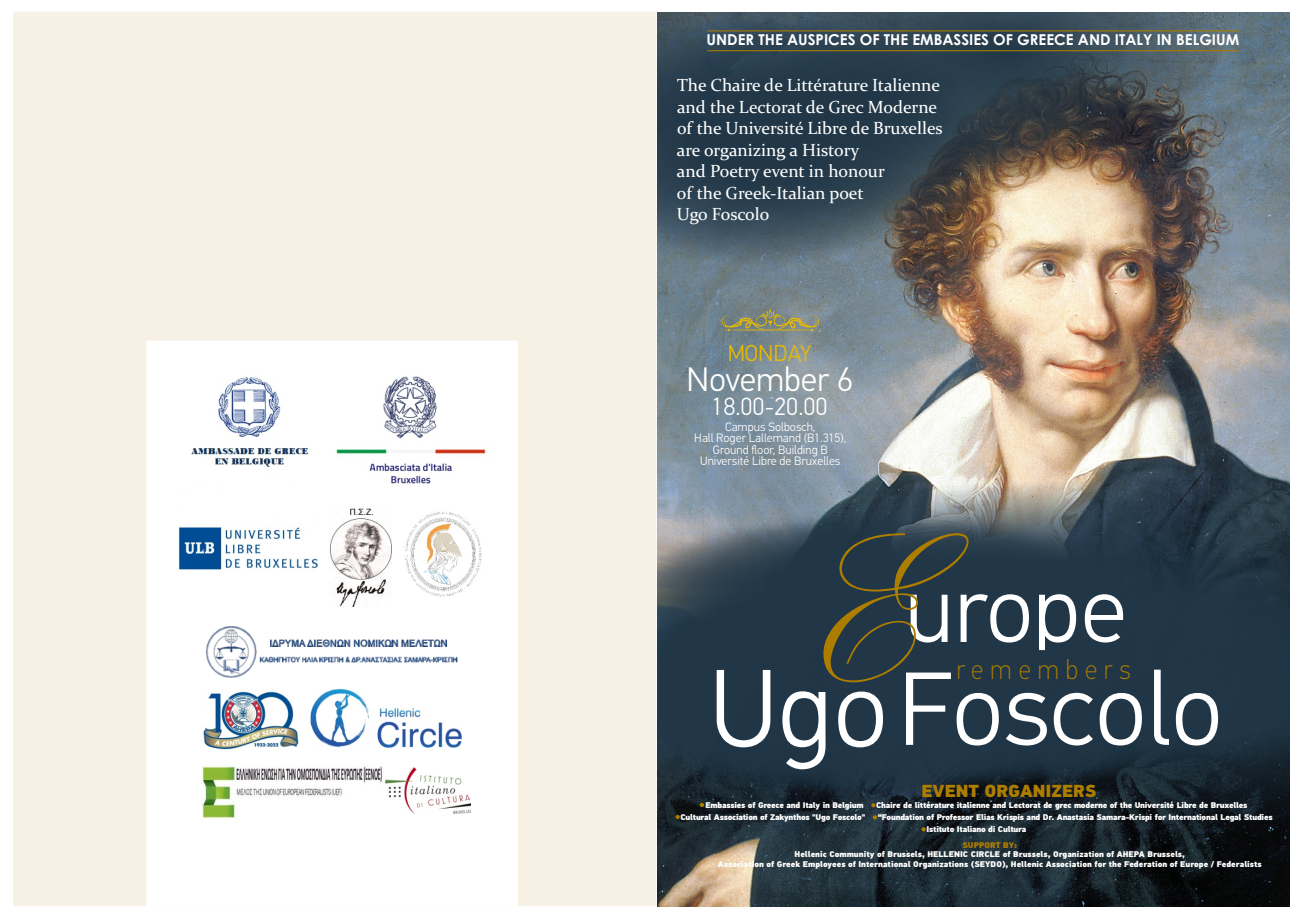
<style>
.page{position:relative;width:1303px;height:920px;background:#fff}
.page>*{position:absolute;margin:0;border:0;box-sizing:border-box;transform-origin:0 0}
.t1{font:266.1px "Palace Script";color:#ad7d00}
.t2{font:300 103.95px "PF Din Text Universal";color:#fff}
.t3{font:300 33.9px "PF Din Text Universal";color:#fff}
.t4{font:100 27.6px "PF Din Text Universal";letter-spacing:.265em;color:#ad7d00;scale:.93 1}
.t5{font:300 24.9px "PF Din Text Universal";color:#fff}
.t6{font:300 22.95px "PF Din Text Universal";color:#e9bb00}
.t7{font:17.7px/21.6px "Constantia";color:#fff}
.t8{font:900 17.55px "PF Din Text Universal";color:#ad7d00}
.t9{font:700 15px "Century Gothic";color:#fff}
.t10{font:300 12.15px/11.4px "PF Din Text Universal";color:#fff;text-align:center}
.t11{font:900 8.25px/12.3px "PF Din Text Universal";letter-spacing:-.03em;color:#fff}
.t12{font:900 8.25px/9.9px "PF Din Text Universal";color:#fff;text-align:center}
.t13{font:900 8.25px "PF Din Text Universal";color:#ad7d00}
.s1{font-size:110.25px}
</style>
<div class="page">
<div style="left:13px;top:12px;width:644px;height:894px;background:#f7f0e4"></div>
<svg style="left:146px;top:340px;width:372px;height:566px"></svg>
<img style="left:206px;top:627px;width:252px;height:50px">
<img style="left:202px;top:763px;width:181px;height:57px">
<img style="left:306px;top:687px;width:157px;height:67px">
<img style="left:202px;top:690px;width:97px;height:62px">
<img style="left:178px;top:481px;width:140px;height:136px">
<img style="left:328px;top:356px;width:166px;height:153px">
<img style="left:329px;top:504px;width:62px;height:103px">
<img style="left:180px;top:370px;width:138px;height:110px">
<img style="left:403px;top:509px;width:80px;height:91px">
<img style="left:657px;top:12px;width:632px;height:894px">
<svg style="left:657px;top:16px;width:320px;height:250px;background:#545e63"></svg>
<svg style="left:669px;top:12px;width:429px;height:209px;background:#48545a"></svg>
<svg style="left:657px;top:516px;width:107px;height:75px;background:#6c757c"></svg>
<svg style="left:657px;top:796px;width:314px;height:7px;background:#162028"></svg>
<svg style="left:657px;top:596px;width:314px;height:200px;background:#203341"></svg>
<svg style="left:804px;top:755px;width:167px;height:27px;background:#1e3342"></svg>
<svg style="left:764px;top:480px;width:525px;height:75px;background:#4b5a64"></svg>
<div style="left:749px;top:555px;width:132px;height:200px;background:#213747"></div>
<div style="left:728px;top:567px;width:545px;height:200px;background:#213747;border:1px solid #213747;border-radius:50%"></div>
<svg style="left:805px;top:560px;width:106px;height:200px"></svg>
<svg style="left:881px;top:554px;width:77px;height:199px"></svg>
<svg style="left:958px;top:547px;width:331px;height:74px;fill:#213746"></svg>
<svg style="left:971px;top:621px;width:318px;height:200px"></svg>
<svg style="left:791px;top:12px;width:429px;height:164px;background:#3a474f"></svg>
<svg style="left:910px;top:594px;width:213px;height:56px"></svg>
<svg style="left:719px;top:308px;width:102px;height:23px;background:#8b8e72"></svg>
<svg style="left:700px;top:803px;width:4px;height:4px"></svg>
<svg style="left:871px;top:803px;width:4px;height:4px"></svg>
<svg style="left:872px;top:815px;width:5px;height:4px"></svg>
<svg style="left:921px;top:827px;width:5px;height:4px"></svg>
<svg style="left:675px;top:815px;width:5px;height:4px"></svg>
<hr style="left:707px;top:50px;width:532px;height:1px;background:#ad7d00">
<hr style="left:707px;top:30px;width:532px;height:1px;background:#ad7d00">
<img style="left:385px;top:768px;width:85px;height:46px">
<h3 class="t9" style="left:706px;top:34px;width:534px">UNDER THE AUSPICES OF THE EMBASSIES OF GREECE AND ITALY IN BELGIUM</h3>
<h3 class="t7" style="left:677px;top:76px;width:267px">The Chaire de Littérature Italienne and the Lectorat de Grec Moderne of the Université Libre de Bruxelles are organizing a History<br>and Poetry event in honour<br>of the Greek-Italian poet<br>Ugo Foscolo</h3>
<h3 class="t6" style="left:727px;top:343px;width:85px">MONDAY</h3>
<h3 class="t3" style="left:686px;top:365px;width:168px">November 6</h3>
<h3 class="t5" style="left:711px;top:396px;width:118px">18.00-20.00</h3>
<h3 class="t10" style="left:694px;top:422px;width:154px">Campus Solbosch,<br>Hall Roger Lallemand (B1.315),<br>Ground floor, Building Β<br>Université Libre de Bruxelles</h3>
<h1 class="t1" style="left:815px;top:433px;width:116px">E</h1>
<h3 class="t4" style="left:956px;top:657px;width:189px">remembers</h3>
<h2 class="t2" style="left:710px;top:664px;width:515px"><span class="s1">Ugo</span> Foscolo</h2>
<h3 class="t8" style="left:921px;top:784px;width:177px">EVENT ORGANIZERS</h3>
<p class="t11" style="left:705px;top:799px;width:160px">Embassies of Greece and Italy in Belgium</p>
<p class="t11" style="left:876px;top:799px;width:373px">Chaire de littérature italienne and Lectorat de grec moderne of the Université Libre de Bruxelles</p>
<p class="t11" style="left:680px;top:811px;width:186px">Cultural Association of Zakynthos "Ugo Foscolo"</p>
<p class="t11" style="left:926px;top:811px;width:347px;text-indent:-49px">“Foundation of Professor Εlias Krispis and Dr. Anastasia Samara-Krispi for International Legal Studies<br>Istituto Italiano di Cultura</p>
<p class="t13" style="left:962px;top:841px;width:56px">SUPPORT BY:</p>
<p class="t12" style="left:718px;top:850px;width:545px">Hellenic Community of Brussels, HELLENIC CIRCLE of Brussels, Organization of AHEPA Brussels,<br>Association of Greek Employees of International Organizations (SEYDO), Hellenic Association for the Federation of Europe / Federalists</p>
</div>
